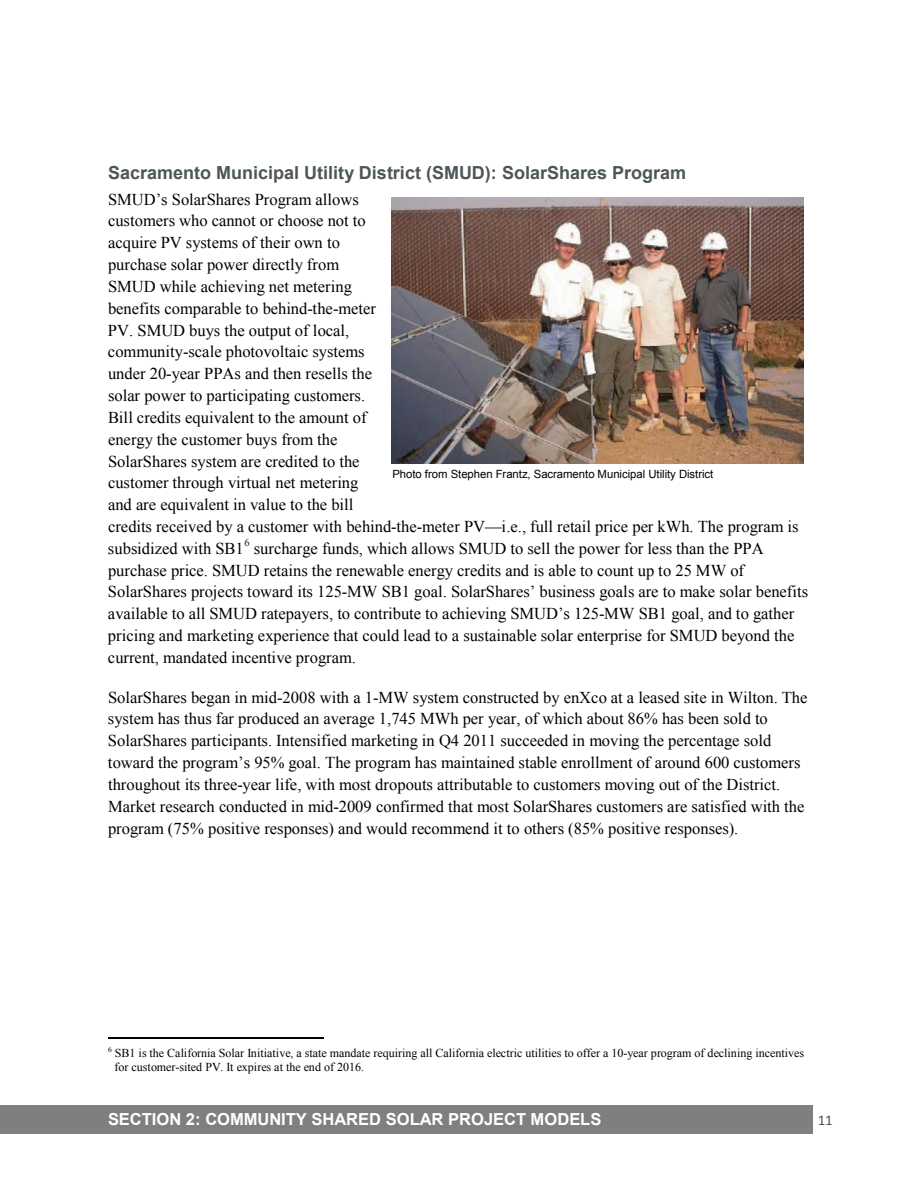
<style>
.page{position:relative;width:918px;height:1188px;background:#fff}
.page>*{position:absolute;margin:0;border:0;box-sizing:border-box;transform-origin:0 0}
.t1{font:700 18px "Arial";color:#4d5659}
.t2{font:16.5px/21.8px "Times New Roman";color:#000}
.t3{font:700 16.5px "Arial";letter-spacing:-.005em;color:#fff}
.t4{font:15px "Calibri";color:#4d5659}
.t5{font:12px/13.8px "Times New Roman";letter-spacing:-.005em;color:#000}
.t6{font:11.4px "Arial";color:#000}
.t7{font:10.5px "Times New Roman";color:#221e1f}
</style>
<div class="page">
<div style="left:0;top:1106px;width:812px;height:28px;background:#7f7f7f"></div>
<hr style="left:108px;top:1038px;width:216px;height:1px;background:#000">
<img style="left:392px;top:198px;width:411px;height:265px">
<p class="t1" style="left:108px;top:160px;width:580px">Sacramento Municipal Utility District (SMUD): SolarShares Program</p>
<p class="t2" style="left:108px;top:188px;width:692px">SMUD’s SolarShares Program allows<br>customers who cannot or choose not to<br>acquire PV systems of their own to<br>purchase solar power directly from<br>SMUD while achieving net metering<br>benefits comparable to behind-the-meter<br>PV. SMUD buys the output of local,<br>community-scale photovoltaic systems<br>under 20-year PPAs and then resells the<br>solar power to participating customers.<br>Bill credits equivalent to the amount of<br>energy the customer buys from the<br>SolarShares system are credited to the<br>customer through virtual net metering<br>and are equivalent in value to the bill<br>credits received by a customer with behind-the-meter PV—i.e., full retail price per kWh. The program is subsidized with SB1</p>
<p class="t6" style="left:392px;top:467px;width:323px">Photo from Stephen Frantz, Sacramento Municipal Utility District</p>
<p class="t7" style="left:244px;top:536px;width:7px">6</p>
<p class="t2" style="left:108px;top:537px;width:702px;text-indent:146px">surcharge funds, which allows SMUD to sell the power for less than the PPA purchase price. SMUD retains the renewable energy credits and is able to count up to 25 MW of SolarShares projects toward its 125-MW SB1 goal. SolarShares’ business goals are to make solar benefits available to all SMUD ratepayers, to contribute to achieving SMUD’s 125-MW SB1 goal, and to gather pricing and marketing experience that could lead to a sustainable solar enterprise for SMUD beyond the current, mandated incentive program.</p>
<p class="t2" style="left:108px;top:686px;width:701px">SolarShares began in mid-2008 with a 1-MW system constructed by enXco at a leased site in Wilton. The system has thus far produced an average 1,745 MWh per year, of which about 86% has been sold to SolarShares participants. Intensified marketing in Q4 2011 succeeded in moving the percentage sold toward the program’s 95% goal. The program has maintained stable enrollment of around 600 customers throughout its three-year life, with most dropouts attributable to customers moving out of the District.<br>Market research conducted in mid-2009 confirmed that most SolarShares customers are satisfied with the program (75% positive responses) and would recommend it to others (85% positive responses).</p>
<p class="t5" style="left:114px;top:1046px;width:691px;text-indent:-6px"><sup>6</sup> SB1 is the California Solar Initiative, a state mandate requiring all California electric utilities to offer a 10-year program of declining incentives for customer-sited PV. It expires at the end of 2016.</p>
<p class="t3" style="left:108px;top:1109px;width:495px">SECTION 2: COMMUNITY SHARED SOLAR PROJECT MODELS</p>
<p class="t4" style="left:818px;top:1111px;width:17px">11</p>
</div>
